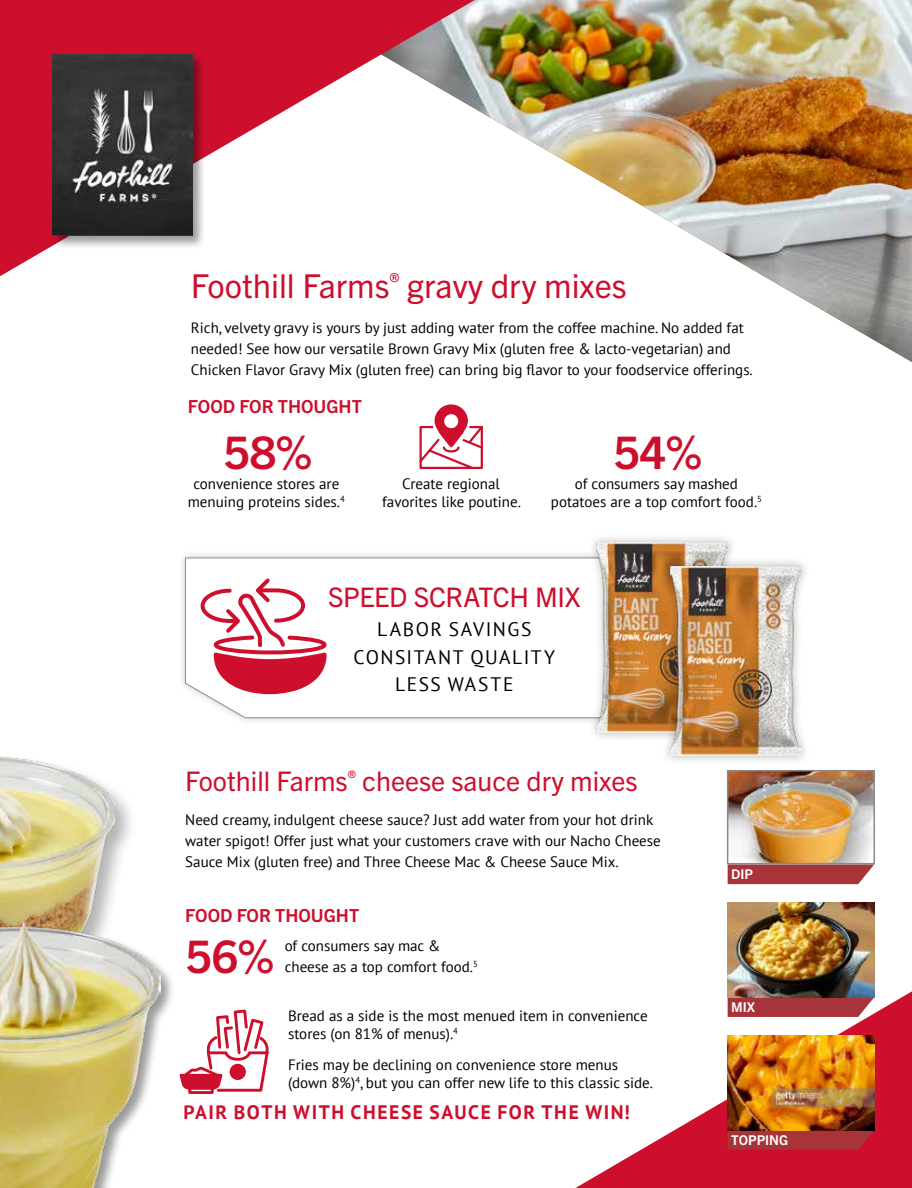
<style>
.page{position:relative;width:912px;height:1188px;background:#fff}
.page>*{position:absolute;margin:0;border:0;box-sizing:border-box;transform-origin:0 0}
.t1{font:700 45px "Trade Gothic Next LT Pro";color:#ce0e2d}
.t2{font:33px "Trade Gothic Next LT Pro";color:#ce0e2d}
.t3{font:27px "Trade Gothic Next LT Pro";color:#ce0e2d}
.t4{font:19.5px "PT Sans";letter-spacing:.08em;color:#000}
.t5{font:700 19.5px "PT Sans";letter-spacing:.08em;color:#ce0e2d}
.t6{font:700 18px "Trade Gothic Next LT Pro";color:#ce0e2d}
.t7{font:15px/21px "PT Sans";color:#000}
.t8{font:700 13.5px "Trade Gothic Next LT Pro";color:#fff}
</style>
<div class="page">
<svg style="left:575px;top:991px;width:336px;height:197px"></svg>
<svg style="left:727px;top:1130px;width:147px;height:20px;background:#a63135"></svg>
<svg style="left:727px;top:864px;width:147px;height:20px;background:#ac4348"></svg>
<svg style="left:727px;top:997px;width:147px;height:20px;background:#a84045"></svg>
<div style="left:0;top:752px;width:138px;height:327px;background:#000;opacity:.3"></div>
<img style="left:0;top:756px;width:114px;height:166px">
<img style="left:474px;top:0;width:437px;height:362px">
<svg style="left:0;top:0;width:474px;height:276px"></svg>
<div style="left:51px;top:53px;width:155px;height:196px;background:#000;opacity:.4"></div>
<img style="left:52px;top:54px;width:140px;height:181px">
<div style="left:0;top:922px;width:175px;height:266px;background:#000;opacity:.4"></div>
<img style="left:0;top:922px;width:160px;height:266px">
<hr style="left:0;top:985px;width:3px;height:203px;background:#000;opacity:.3">
<div style="left:435px;top:406px;width:31px;height:40px;background:#ce0e2d;border-radius:16px"></div>
<div style="left:434px;top:404px;width:34px;height:43px;border:2px solid #ce0e2d;border-radius:16px"></div>
<div style="left:445px;top:415px;width:12px;height:12px;background:#fff;border-radius:50%"></div>
<div style="left:444px;top:414px;width:14px;height:14px;border:2px solid #fff;border-radius:50%"></div>
<svg style="left:419px;top:424px;width:64px;height:45px"></svg>
<div style="left:177px;top:550px;width:480px;height:176px;background:#000;opacity:.2"></div>
<svg style="left:185px;top:558px;width:402px;height:160px"></svg>
<svg style="left:200px;top:578px;width:127px;height:117px"></svg>
<img style="left:727px;top:1036px;width:147px;height:94px">
<img style="left:729px;top:773px;width:142px;height:88px">
<div style="left:726px;top:770px;width:148px;height:94px;border:2px solid #898a8d"></div>
<img style="left:727px;top:903px;width:147px;height:94px">
<div style="left:188px;top:1087px;width:26px;height:7px;border:3px solid #ce0e2d"></div>
<svg style="left:179px;top:1009px;width:90px;height:84px"></svg>
<div style="left:231px;top:1065px;width:13px;height:14px;background:#ce0e2d;border-radius:50%"></div>
<div style="left:229px;top:1064px;width:17px;height:16px;border:3px solid #ce0e2d;border-radius:50%"></div>
<div style="left:587px;top:533px;width:150px;height:209px;background:#000;opacity:.3"></div>
<img style="left:596px;top:543px;width:131px;height:189px">
<div style="left:660px;top:556px;width:150px;height:209px;background:#000;opacity:.3"></div>
<img style="left:670px;top:566px;width:130px;height:190px">
<h2 class="t2" style="left:191px;top:263px;width:437px">Foothill Farms<sup>®</sup> gravy dry mixes</h2>
<p class="t7" style="left:191px;top:317px;width:563px">Rich, velvety gravy is yours by just adding water from the coffee machine. No added fat needed! See how our versatile Brown Gravy Mix (gluten free &amp; lacto-vegetarian) and<br>Chicken Flavor Gravy Mix (gluten free) can bring big flavor to your foodservice offerings.</p>
<p class="t6" style="left:188px;top:394px;width:175px">FOOD FOR THOUGHT</p>
<h1 class="t1" style="left:224px;top:422px;width:89px">58%</h1>
<p class="t7" style="left:188px;top:474px;width:159px;line-height:18px;text-align:center">convenience stores are menuing proteins sides.<sup>4</sup></p>
<p class="t7" style="left:382px;top:474px;width:140px;line-height:18px;text-align:center">Create regional favorites like poutine.</p>
<h1 class="t1" style="left:614px;top:422px;width:89px">54%</h1>
<p class="t7" style="left:550px;top:474px;width:212px;line-height:18px;text-align:center">of consumers say mashed potatoes are a top comfort food.<sup>5</sup></p>
<h3 class="t3" style="left:328px;top:578px;width:254px">SPEED SCRATCH MIX</h3>
<h3 class="t4" style="left:377px;top:617px;width:156px">LABOR SAVINGS</h3>
<h3 class="t4" style="left:353px;top:644px;width:203px">CONSITANT QUALITY</h3>
<h3 class="t4" style="left:395px;top:671px;width:120px">LESS WASTE</h3>
<h3 class="t3" style="left:185px;top:762px;width:454px">Foothill Farms<sup>®</sup> cheese sauce dry mixes</h3>
<p class="t7" style="left:185px;top:809px;width:477px">Need creamy, indulgent cheese sauce? Just add water from your hot drink water spigot! Offer just what your customers crave with our Nacho Cheese<br>Sauce Mix (gluten free) and Three Cheese Mac &amp; Cheese Sauce Mix.</p>
<p class="t6" style="left:185px;top:903px;width:175px">FOOD FOR THOUGHT</p>
<h1 class="t1" style="left:186px;top:926px;width:89px">56%</h1>
<p class="t7" style="left:285px;top:935px;width:194px">of consumers say mac &amp; cheese as a top comfort food.<sup>5</sup></p>
<p class="t7" style="left:288px;top:1006px;width:361px;line-height:18px">Bread as a side is the most menued item in convenience stores (on 81% of menus).<sup>4</sup></p>
<p class="t7" style="left:288px;top:1056px;width:366px;line-height:18px">Fries may be declining on convenience store menus (down 8%)<sup>4</sup>, but you can offer new life to this classic side.</p>
<h3 class="t5" style="left:183px;top:1099px;width:448px">PAIR BOTH WITH CHEESE SAUCE FOR THE WIN!</h3>
<p class="t8" style="left:731px;top:865px;width:23px">DIP</p>
<p class="t8" style="left:731px;top:998px;width:26px">MIX</p>
<p class="t8" style="left:731px;top:1130px;width:59px">TOPPING</p>
</div>
